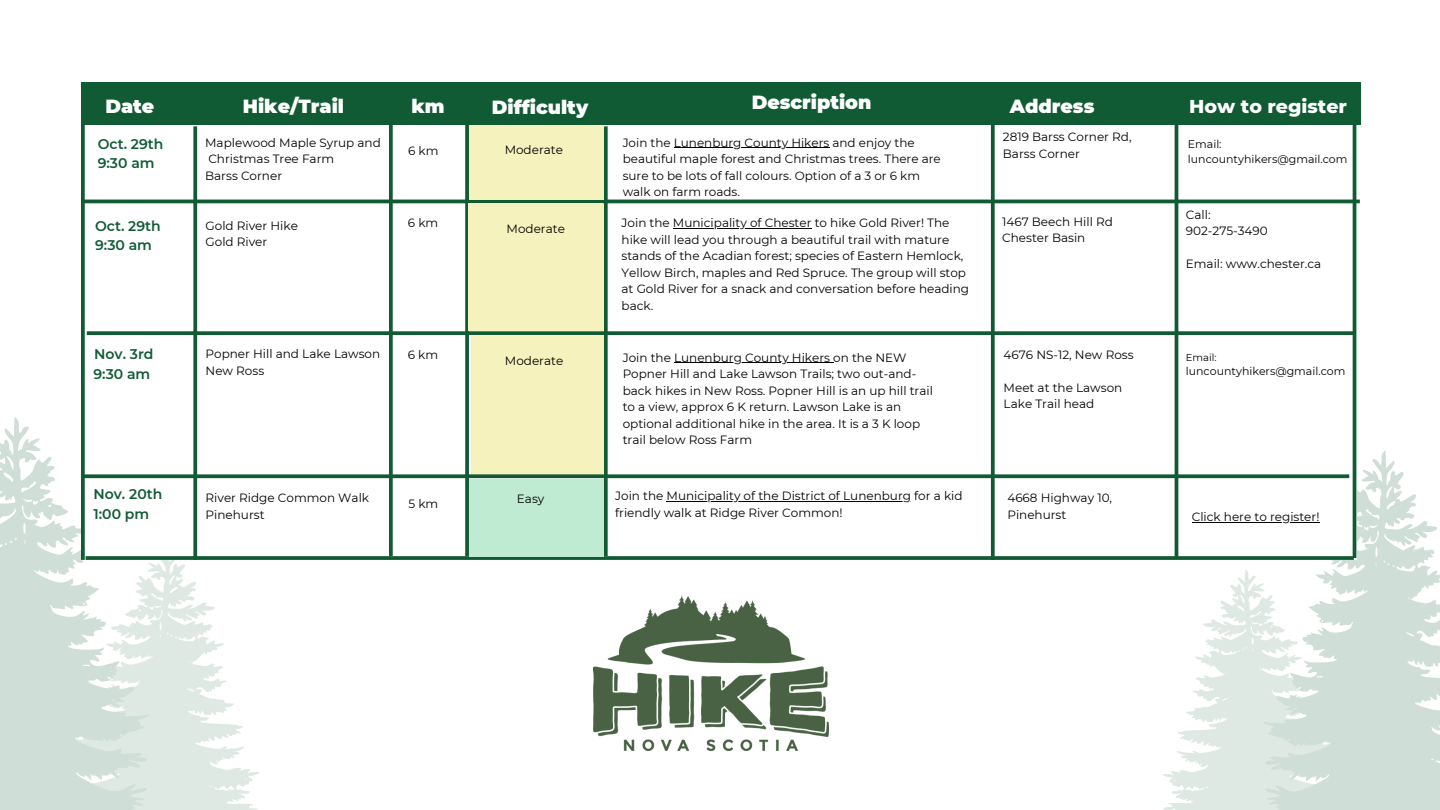
<style>
.page{position:relative;width:1440px;height:810px;background:#fff}
.page>*{position:absolute;margin:0;border:0;box-sizing:border-box;transform-origin:0 0}
.t1{font:900 19px "Montserrat";color:#fff}
.t2{font:800 19px "Montserrat";color:#fff}
.t3{font:600 14px/19.5px "Montserrat";color:#105b34}
.t4{font:12px/16.5px "Montserrat";color:#000}
.t5{font:11px/15px "Montserrat";color:#000}
.t6{font:10px "Montserrat";color:#000}
</style>
<div class="page">
<svg style="left:1163px;top:570px;width:98px;height:240px"></svg>
<svg style="left:1261px;top:450px;width:179px;height:360px;fill:#cfded6"></svg>
<svg style="left:152px;top:560px;width:107px;height:250px;fill:#dfe9e4"></svg>
<svg style="left:0;top:417px;width:152px;height:393px;fill:#cfded6"></svg>
<div style="left:83px;top:125px;width:1273px;height:435px;background:#fff"></div>
<div style="left:81px;top:83px;width:1279px;height:42px;background:#105b34"></div>
<svg style="left:81px;top:125px;width:4px;height:435px;background:#1e6540"></svg>
<hr style="left:1353px;top:113px;width:3px;height:445px;background:#105b34">
<svg style="left:87px;top:331px;width:1266px;height:4px;background:#216642"></svg>
<svg style="left:389px;top:125px;width:4px;height:431px;background:#1f6541"></svg>
<svg style="left:465px;top:125px;width:4px;height:431px;background:#1e6540"></svg>
<svg style="left:193px;top:126px;width:4px;height:430px;background:#266a47"></svg>
<svg style="left:604px;top:126px;width:4px;height:430px;background:#236844"></svg>
<svg style="left:991px;top:125px;width:4px;height:431px;background:#246845"></svg>
<hr style="left:82px;top:200px;width:1278px;height:3px;background:#105b34">
<svg style="left:86px;top:556px;width:1268px;height:4px;background:#216743"></svg>
<div style="left:469px;top:125px;width:135px;height:74px;background:#f6f2be"></div>
<div style="left:471px;top:336px;width:133px;height:139px;background:#f6f2be"></div>
<svg style="left:81px;top:474px;width:1268px;height:4px;background:#266a46"></svg>
<div style="left:468px;top:203px;width:135px;height:128px;background:#f6f2be"></div>
<hr style="left:1175px;top:116px;width:3px;height:442px;background:#105b34">
<div style="left:469px;top:479px;width:135px;height:77px;background:#c0ebd3"></div>
<img style="left:593px;top:596px;width:236px;height:154px">
<hr style="left:674px;top:148px;width:155px;height:1px;background:#000">
<hr style="left:674px;top:362px;width:159px;height:1px;background:#000">
<hr style="left:673px;top:228px;width:139px;height:1px;background:#000">
<hr style="left:667px;top:501px;width:244px;height:1px;background:#000">
<hr style="left:1192px;top:522px;width:127px;height:1px;background:#000">
<h1 class="t1" style="left:105px;top:94px;width:50px">Date</h1>
<h1 class="t1" style="left:243px;top:94px;width:103px">Hike/Trail</h1>
<h1 class="t1" style="left:411px;top:94px;width:35px">km</h1>
<h1 class="t1" style="left:492px;top:96px;width:98px">Difficulty</h1>
<h1 class="t1" style="left:752px;top:90px;width:121px">Description</h1>
<h1 class="t1" style="left:1010px;top:94px;width:86px">Address</h1>
<h1 class="t2" style="left:1189px;top:94px;width:159px">How to register</h1>
<p class="t4" style="left:205px;top:134px;width:177px">Maplewood Maple Syrup and<br>Christmas Tree Farm<br>Barss Corner</p>
<p class="t4" style="left:1003px;top:129px;width:130px">2819 Barss Corner Rd,<br>Barss Corner</p>
<p class="t4" style="left:623px;top:134px;width:320px">Join the Lunenburg County Hikers and enjoy the beautiful maple forest and Christmas trees. There are sure to be lots of fall colours. Option of a 3 or 6 km walk on farm roads.</p>
<p class="t5" style="left:1188px;top:136px;width:161px">Email: luncountyhikers@gmail.com</p>
<p class="t3" style="left:98px;top:134px;width:67px">Oct. 29th<br>9:30 am</p>
<p class="t4" style="left:408px;top:142px;width:32px">6 km</p>
<p class="t4" style="left:505px;top:142px;width:60px">Moderate</p>
<p class="t4" style="left:206px;top:217px;width:94px">Gold River Hike<br>Gold River</p>
<p class="t4" style="left:622px;top:215px;width:349px">Join the Municipality of Chester to hike Gold River! The hike will lead you through a beautiful trail with mature stands of the Acadian forest; species of Eastern Hemlock, Yellow Birch, maples and Red Spruce. The group will stop at Gold River for a snack and conversation before heading back.</p>
<p class="t4" style="left:1002px;top:213px;width:112px">1467 Beech Hill Rd<br>Chester Basin</p>
<p class="t4" style="left:1186px;top:206px;width:83px">Call:<br>902-275-3490</p>
<p class="t3" style="left:95px;top:216px;width:67px">Oct. 29th<br>9:30 am</p>
<p class="t4" style="left:408px;top:214px;width:32px">6 km</p>
<p class="t4" style="left:507px;top:220px;width:60px">Moderate</p>
<p class="t4" style="left:1186px;top:255px;width:137px">Email: www.chester.ca</p>
<p class="t3" style="left:94px;top:345px;width:62px">Nov. 3rd<br>9:30 am</p>
<p class="t4" style="left:408px;top:347px;width:32px">6 km</p>
<p class="t4" style="left:206px;top:346px;width:176px">Popner Hill and Lake Lawson<br>New Ross</p>
<p class="t4" style="left:505px;top:353px;width:60px">Moderate</p>
<p class="t4" style="left:623px;top:349px;width:312px">Join the Lunenburg County Hikers on the NEW Popner Hill and Lake Lawson Trails; two out-and&shy;back hikes in New Ross. Popner Hill is an up hill trail to a view, approx 6 K return. Lawson Lake is an optional additional hike in the area. It is a 3 K loop trail below Ross Farm</p>
<p class="t4" style="left:1004px;top:346px;width:131px">4676 NS-12, New Ross</p>
<p class="t4" style="left:1004px;top:379px;width:120px">Meet at the Lawson<br>Lake Trail head</p>
<p class="t3" style="left:94px;top:485px;width:70px">Nov. 20th<br>1:00 pm</p>
<p class="t4" style="left:206px;top:490px;width:165px">River Ridge Common Walk<br>Pinehurst</p>
<p class="t4" style="left:517px;top:491px;width:29px">Easy</p>
<p class="t4" style="left:615px;top:488px;width:349px">Join the Municipality of the District of Lunenburg for a kid friendly walk at Ridge River Common!</p>
<p class="t4" style="left:408px;top:496px;width:31px">5 km</p>
<p class="t4" style="left:1007px;top:490px;width:106px">4668 Highway 10,<br>Pinehurst</p>
<p class="t6" style="left:1186px;top:351px;width:32px">Email:</p>
<p class="t5" style="left:1186px;top:364px;width:161px">luncountyhikers@gmail.com</p>
<p class="t4" style="left:1192px;top:508px;width:129px">Click here to register!</p>
</div>
